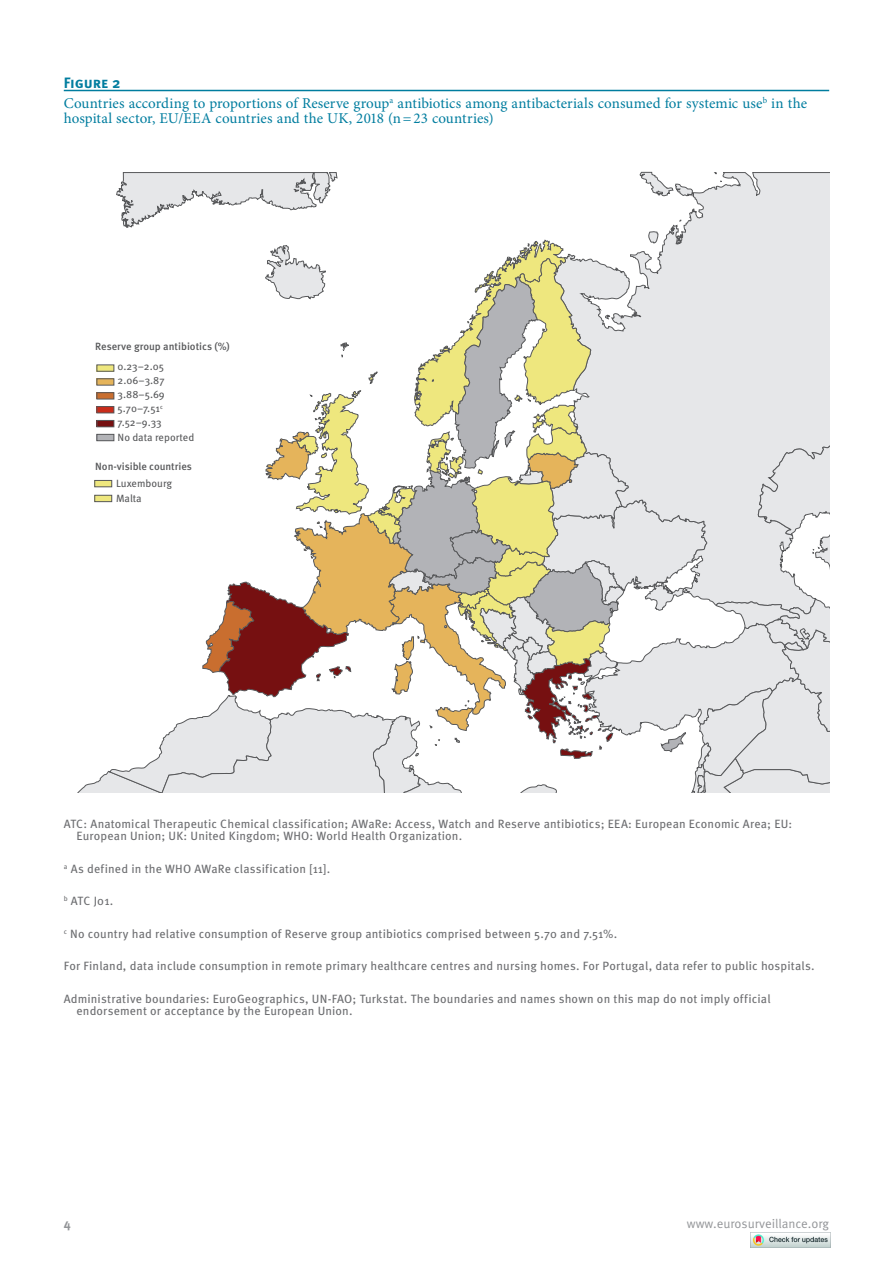
<style>
.page{position:relative;width:893px;height:1263px;background:#fff}
.page>*{position:absolute;margin:0;border:0;box-sizing:border-box;transform-origin:0 0}
.t1{font:15px/15px "Minion Pro";letter-spacing:.005em;color:#007d9f}
.t2{font:700 15px "Meta Pro";letter-spacing:-.005em;color:#007d9f}
.t3{font:12.75px "Meta Pro";color:#939598}
.t4{font:700 12.75px "Meta Pro";color:#939598}
.t5{font:12px/12px "Meta Pro";letter-spacing:.01em;color:#6c6d70}
.t6{font:10.5px/13.8px "Meta Pro";color:#57585a}
.t7{font:500 10.5px "Meta Pro";color:#57585a}
</style>
<div class="page">
<hr style="left:64px;top:90px;width:765px;height:1px;background:#007d9f">
<svg style="left:544px;top:172px;width:285px;height:68px"></svg>
<svg style="left:116px;top:172px;width:221px;height:56px"></svg>
<svg style="left:78px;top:240px;width:751px;height:552px"></svg>
<div style="left:97px;top:420px;width:17px;height:7px;background:#761011"></div>
<div style="left:97px;top:420px;width:17px;height:7px;border:1px solid #57585a"></div>
<div style="left:97px;top:434px;width:17px;height:7px;background:#b2b3b7"></div>
<div style="left:97px;top:434px;width:17px;height:7px;border:1px solid #57585a"></div>
<div style="left:97px;top:407px;width:17px;height:6px;background:#c92c1b"></div>
<div style="left:97px;top:406px;width:17px;height:7px;border:1px solid #57585a"></div>
<div style="left:97px;top:393px;width:17px;height:6px;background:#c96e2f"></div>
<div style="left:97px;top:392px;width:17px;height:7px;border:1px solid #57585a"></div>
<div style="left:97px;top:379px;width:17px;height:6px;background:#e5b45b"></div>
<div style="left:97px;top:365px;width:17px;height:6px;background:#eee77e"></div>
<div style="left:95px;top:495px;width:17px;height:7px;background:#eee77e"></div>
<div style="left:95px;top:495px;width:17px;height:7px;border:1px solid #57585a"></div>
<div style="left:95px;top:480px;width:17px;height:7px;background:#eee77e"></div>
<div style="left:95px;top:480px;width:17px;height:7px;border:1px solid #57585a"></div>
<img style="left:750px;top:1232px;width:80px;height:16px">
<p class="t2" style="left:64px;top:73px;width:58px">Figure 2</p>
<p class="t1" style="left:64px;top:96px;width:745px">Countries according to proportions of Reserve group<sup>a</sup> antibiotics among antibacterials consumed for systemic use<sup>b</sup> in the hospital sector, EU/EEA countries and the UK, 2018 (n=23 countries)</p>
<p class="t7" style="left:95px;top:340px;width:136px">Reserve group antibiotics (%)</p>
<p class="t6" style="left:118px;top:360px;width:49px">0.23–2.05<br>2.06–3.87<br>3.88–5.69<br>5.70–7.51<sup>c<br></sup>7.52–9.33</p>
<p class="t6" style="left:118px;top:431px;width:78px">No data reported</p>
<p class="t7" style="left:95px;top:459px;width:98px">Non-visible countries</p>
<p class="t6" style="left:116px;top:477px;width:58px">Luxembourg</p>
<p class="t6" style="left:116px;top:492px;width:27px">Malta</p>
<p class="t5" style="left:77px;top:818px;width:717px;text-indent:-13px">ATC: Anatomical Therapeutic Chemical classification; AWaRe: Access, Watch and Reserve antibiotics; EEA: European Economic Area; EU:<br>European Union; UK: United Kingdom; WHO: World Health Organization.</p>
<p class="t5" style="left:64px;top:863px;width:268px"><sup>a</sup> As defined in the WHO AWaRe classification [11].</p>
<p class="t5" style="left:64px;top:895px;width:51px"><sup>b</sup> ATC J01.</p>
<p class="t5" style="left:64px;top:928px;width:555px"><sup>c</sup> No country had relative consumption of Reserve group antibiotics comprised between 5.70 and 7.51%.</p>
<p class="t5" style="left:64px;top:960px;width:752px">For Finland, data include consumption in remote primary healthcare centres and nursing homes. For Portugal, data refer to public hospitals.</p>
<p class="t5" style="left:77px;top:993px;width:696px;text-indent:-13px">Administrative boundaries: EuroGeographics, UN-FAO; Turkstat. The boundaries and names shown on this map do not imply official endorsement or acceptance by the European Union.</p>
<p class="t4" style="left:64px;top:1215px;width:8px">4</p>
<p class="t3" style="left:687px;top:1215px;width:144px">www.eurosurveillance.org</p>
</div>
